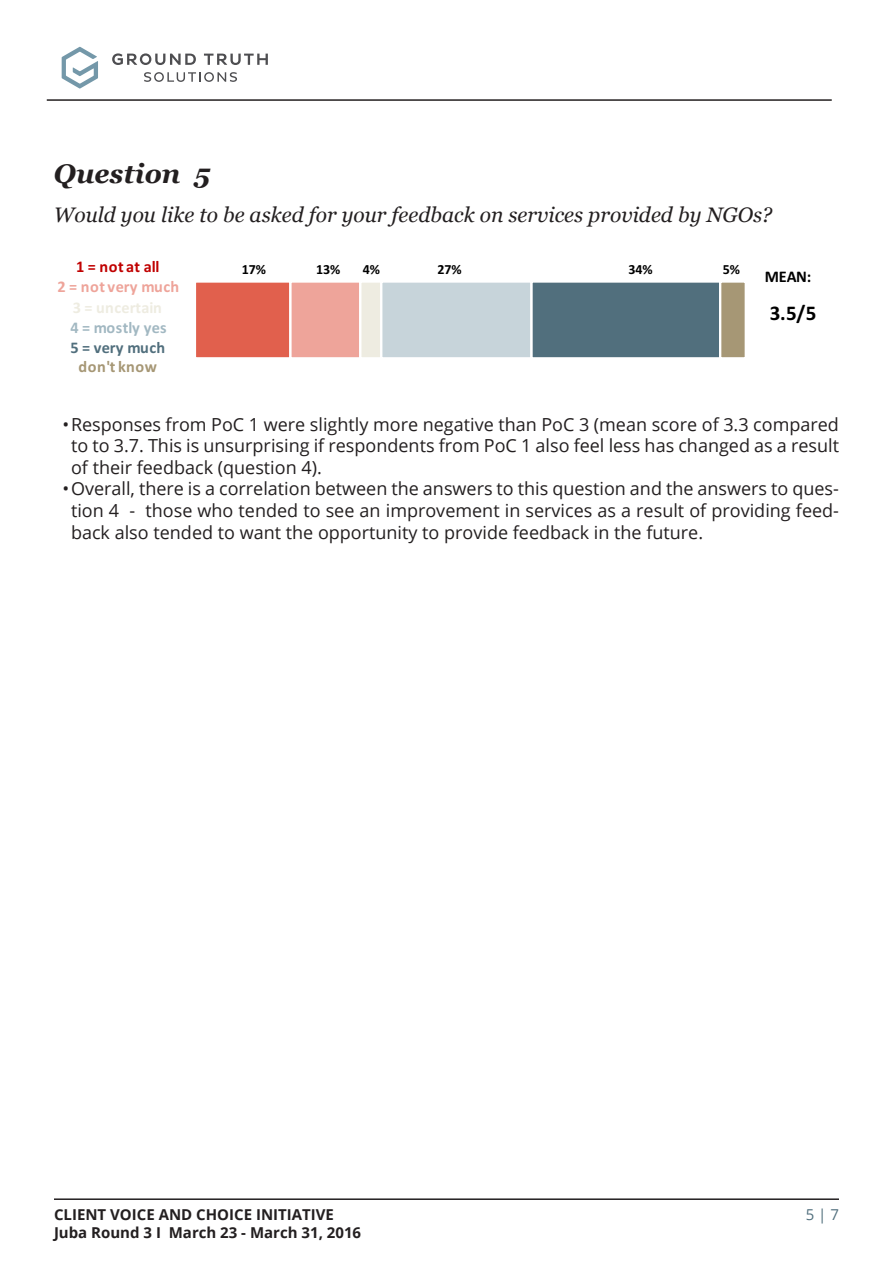
<style>
.page{position:relative;width:893px;height:1263px;background:#fff}
.page>*{position:absolute;margin:0;border:0;box-sizing:border-box;transform-origin:0 0}
.Questions{font:italic 700 27px "Georgia";color:#231f20}
.t1{font:italic 21px "Georgia";color:#231f20}
.t2{font:700 21px "Calibri";color:#000}
.t3{font:18px/21.6px "Open Sans";color:#231f20;text-align:justify}
.t4{font:700 16.35px/20.1px "Calibri";letter-spacing:.01em;color:#eea49a;text-align:center}
.t5{font:700 16.35px "Calibri";color:#000}
.t6{font:700 15px/18px "Open Sans";color:#231f20}
.t7{font:15px "Open Sans";color:#516f7d}
.t8{font:700 13.95px "Calibri";letter-spacing:-.005em;color:#000}
.s1{color:#c00000}
.s2{color:#eeece1}
.s3{color:#a2b8c2}
.s4{color:#516f7d}
.s5{color:#a69775}
</style>
<div class="page">
<svg style="left:62px;top:47px;width:36px;height:42px"></svg>
<svg style="left:112px;top:53px;width:84px;height:12px"></svg>
<svg style="left:204px;top:54px;width:64px;height:11px"></svg>
<svg style="left:144px;top:72px;width:93px;height:10px"></svg>
<hr style="left:47px;top:99px;width:785px;height:2px;background:#231f20">
<hr style="left:54px;top:1198px;width:785px;height:2px;background:#231f20">
<div style="left:195px;top:281px;width:95px;height:77px;background:#e1604d"></div>
<div style="left:194px;top:280px;width:98px;height:79px;border:2px solid #fff"></div>
<div style="left:290px;top:281px;width:70px;height:77px;background:#eea49a"></div>
<div style="left:289px;top:280px;width:72px;height:79px;border:2px solid #fff"></div>
<div style="left:360px;top:281px;width:21px;height:77px;background:#eeece1"></div>
<div style="left:359px;top:280px;width:23px;height:79px;border:2px solid #fff"></div>
<div style="left:381px;top:281px;width:150px;height:77px;background:#c7d4da"></div>
<div style="left:380px;top:280px;width:153px;height:79px;border:2px solid #fff"></div>
<div style="left:531px;top:281px;width:189px;height:77px;background:#516f7d"></div>
<div style="left:530px;top:280px;width:191px;height:79px;border:2px solid #fff"></div>
<div style="left:720px;top:281px;width:26px;height:77px;background:#a69775"></div>
<div style="left:719px;top:280px;width:28px;height:79px;border:2px solid #fff"></div>
<p class="Questions" style="left:54px;top:153px;width:158px">Question 5</p>
<p class="t1" style="left:54px;top:200px;width:720px">Would you like to be asked for your feedback on services provided by NGOs?</p>
<p class="t4" style="left:58px;top:256px;width:123px"><span class="s1">1 = not at all<br></span>2 = not very much<br><span class="s2">3 = uncertain<br></span><span class="s3">4 = mostly yes<br></span><span class="s4">5 = very much </span><span class="s5">don't know</span></p>
<p class="t5" style="left:765px;top:265px;width:48px">MEAN:</p>
<p class="t8" style="left:242px;top:259px;width:26px">17%</p>
<p class="t8" style="left:316px;top:259px;width:26px">13%</p>
<p class="t8" style="left:363px;top:259px;width:19px">4%</p>
<p class="t8" style="left:437px;top:259px;width:26px">27%</p>
<p class="t8" style="left:628px;top:259px;width:26px">34%</p>
<p class="t8" style="left:723px;top:259px;width:19px">5%</p>
<p class="t2" style="left:770px;top:298px;width:48px">3.5/5</p>
<p class="t3" style="left:71px;top:413px;width:769px;text-indent:-9px">•Responses from PoC 1 were slightly more negative than PoC 3 (mean score of 3.3 compared to to 3.7. This is unsurprising if respondents from PoC 1 also feel less has changed as a result of their feedback (question 4).</p>
<p class="t3" style="left:71px;top:477px;width:769px;text-indent:-9px">•Overall, there is a correlation between the answers to this question and the answers to ques&shy;tion 4 - those who tended to see an improvement in services as a result of providing feed&shy;back also tended to want the opportunity to provide feedback in the future.</p>
<p class="t6" style="left:54px;top:1205px;width:309px">CLIENT VOICE AND CHOICE INITIATIVE<br>Juba Round 3 I March 23 - March 31, 2016</p>
<p class="t7" style="left:806px;top:1205px;width:35px">5 | 7</p>
</div>
